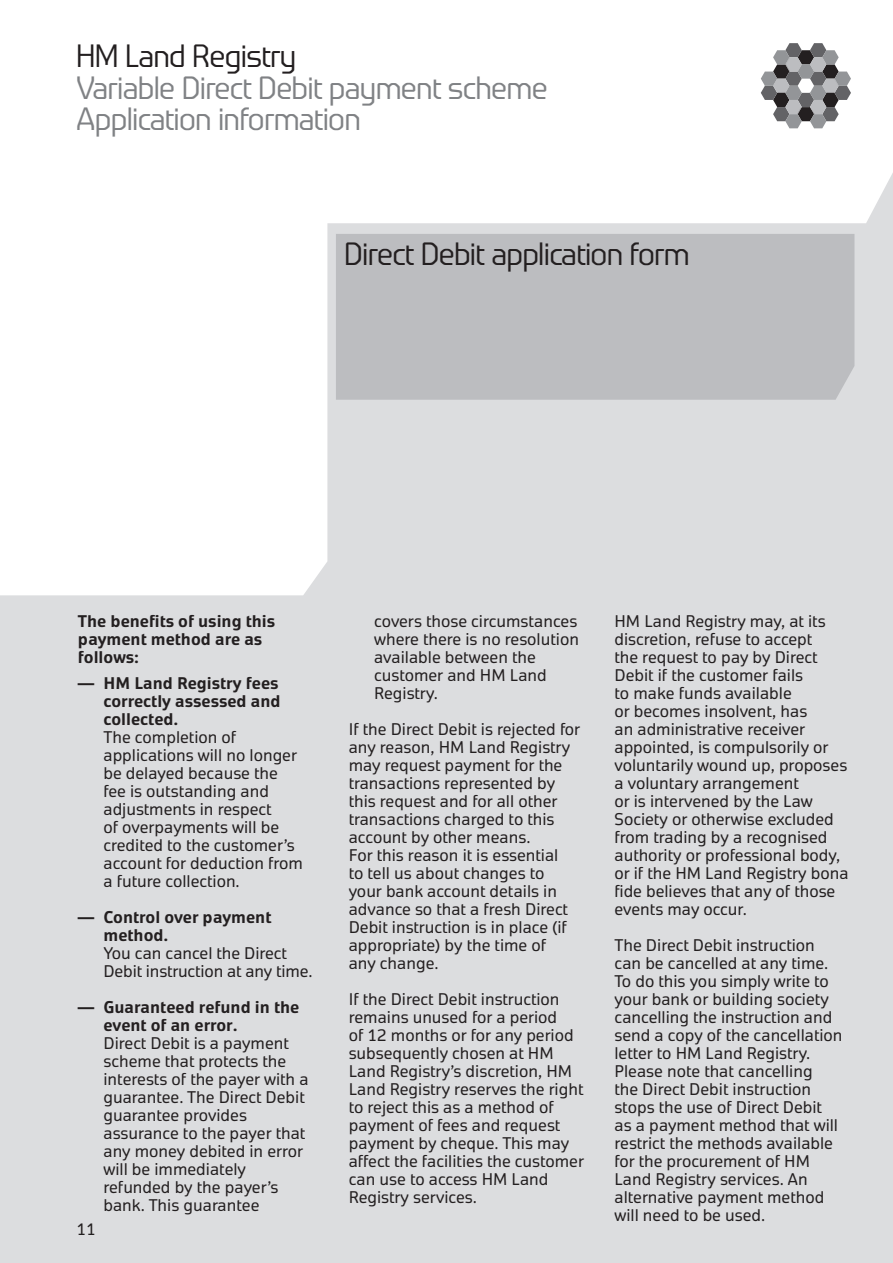
<style>
.page{position:relative;width:893px;height:1263px;background:#dcdddf}
.page>*{position:absolute;margin:0;border:0;box-sizing:border-box;transform-origin:0 0}
.t1{font:31.5px/31.5px "Geo Headline";color:#808285}
.t2{font:31.5px "Geo Headline";color:#231f20}
.t3{font:16.5px/18px "Geo";color:#231f20}
.t4{font:700 16.5px/18px "Geo";color:#231f20}
.s1{font-weight:700}
</style>
<div class="page">
<svg style="left:0;top:0;width:893px;height:595px;fill:#fff"></svg>
<div style="left:745px;top:27px;width:121px;height:117px;background:#fff"></div>
<svg style="left:761px;top:43px;width:90px;height:85px"></svg>
<p class="t2" style="left:77px;top:39px;width:221px">HM Land Registry</p>
<p class="t1" style="left:77px;top:72px;width:472px">Variable Direct Debit payment scheme<br>Application information</p>
<p class="t2" style="left:344px;top:237px;width:347px">Direct Debit application form</p>
<p class="t4" style="left:78px;top:612px;width:199px">The benefits of using this payment method are as follows:</p>
<p class="t3" style="left:103px;top:675px;width:201px;text-indent:-26px"><span class="s1">— HM Land Registry fees correctly assessed and collected.<br></span>The completion of applications will no longer be delayed because the fee is outstanding and adjustments in respect<br>of overpayments will be credited to the customer’s account for deduction from a future collection.</p>
<p class="t3" style="left:103px;top:909px;width:211px;text-indent:-26px"><span class="s1">— Control over payment method.<br></span>You can cancel the Direct<br>Debit instruction at any time.</p>
<p class="t4" style="left:103px;top:998px;width:197px;text-indent:-26px">— Guaranteed refund in the event of an error.</p>
<p class="t3" style="left:103px;top:1035px;width:207px">Direct Debit is a payment scheme that protects the interests of the payer with a guarantee. The Direct Debit guarantee provides assurance to the payer that</p>
<p class="t3" style="left:103px;top:1143px;width:201px">any money debited in error will be immediately refunded by the payer’s bank. This guarantee</p>
<p class="t3" style="left:77px;top:1220px;width:21px">11</p>
<p class="t3" style="left:374px;top:612px;width:206px">covers those circumstances where there is no resolution available between the customer and HM Land<br>Registry.</p>
<p class="t3" style="left:349px;top:720px;width:233px">If the Direct Debit is rejected for any reason, HM Land Registry may request payment for the transactions represented by this request and for all other transactions charged to this account by other means.<br>For this reason it is essential<br>to tell us about changes to your bank account details in advance so that a fresh Direct<br>Debit instruction is in place (if appropriate) by the time of<br>any change.</p>
<p class="t3" style="left:349px;top:990px;width:237px">If the Direct Debit instruction remains unused for a period<br>of 12 months or for any period subsequently chosen at HM<br>Land Registry’s discretion, HM<br>Land Registry reserves the right to reject this as a method of payment of fees and request payment by cheque. This may affect the facilities the customer can use to access HM Land<br>Registry services.</p>
<p class="t3" style="left:614px;top:612px;width:236px">HM Land Registry may, at its discretion, refuse to accept<br>the request to pay by Direct<br>Debit if the customer fails<br>to make funds available<br>or becomes insolvent, has<br>an administrative receiver appointed, is compulsorily or voluntarily wound up, proposes a voluntary arrangement<br>or is intervened by the Law<br>Society or otherwise excluded from trading by a recognised authority or professional body, or if the HM Land Registry bona fide believes that any of those events may occur.</p>
<p class="t3" style="left:614px;top:936px;width:230px">The Direct Debit instruction can be cancelled at any time.<br>To do this you simply write to your bank or building society cancelling the instruction and send a copy of the cancellation letter to HM Land Registry.<br>Please note that cancelling<br>the Direct Debit instruction stops the use of Direct Debit as a payment method that will restrict the methods available for the procurement of HM<br>Land Registry services. An alternative payment method will need to be used.</p>
</div>
